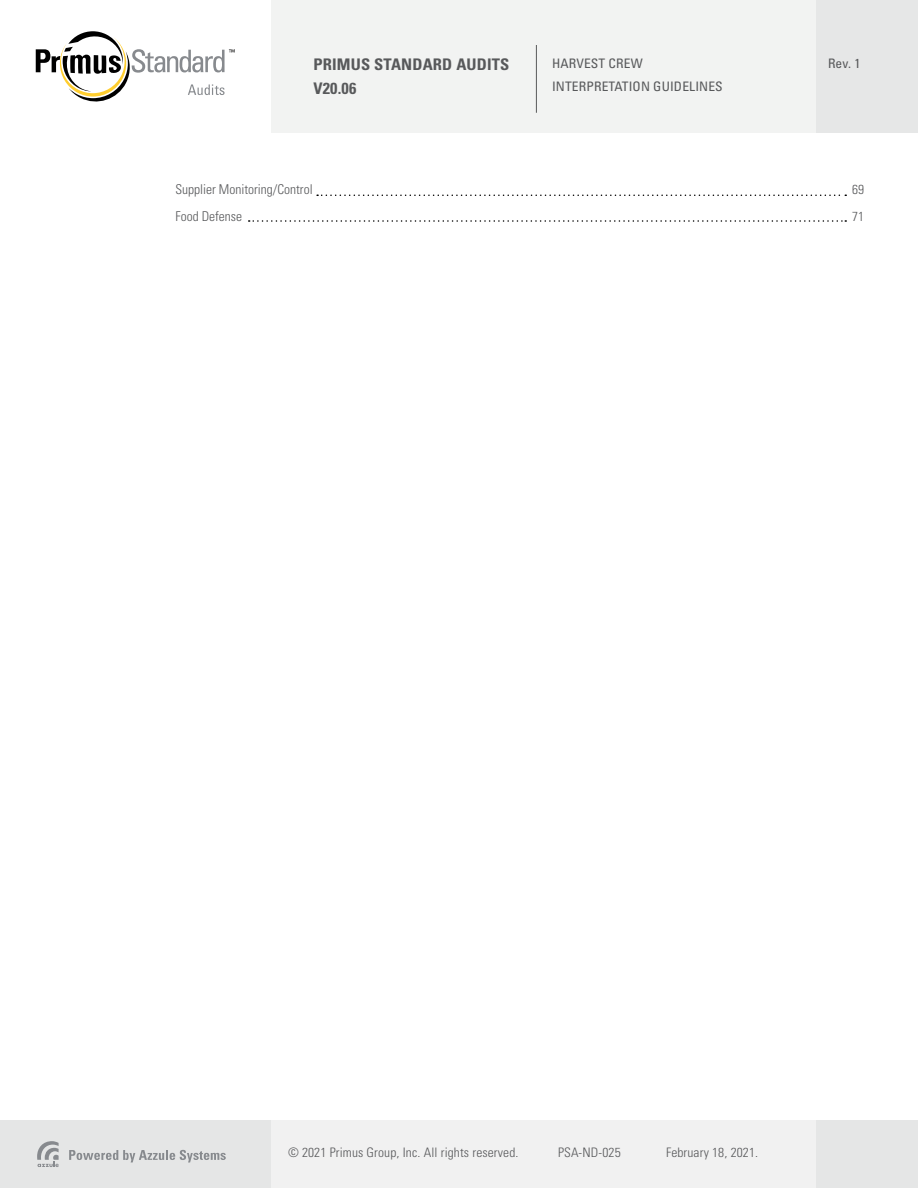
<style>
.page{position:relative;width:918px;height:1188px;background:#fff}
.page>*{position:absolute;margin:0;border:0;box-sizing:border-box;transform-origin:0 0}
.t1{font:700 condensed 16.05px/24px "Univers LT Std";letter-spacing:.01em;color:#58595b}
.t2{font:300 condensed 13.5px/27px "Univers LT Std";color:#58595b}
.t3{font:300 condensed 13.05px/27px "Univers LT Std";letter-spacing:.01em;color:#58595b}
.t4{font:condensed 13.05px/22.5px "Univers LT Std";letter-spacing:.01em;color:#58595b}
</style>
<div class="page">
<div style="left:0;top:0;width:918px;height:132px;background:#f2f3f2"></div>
<div style="left:816px;top:0;width:102px;height:132px;background:#e6e7e7"></div>
<div style="left:0;top:0;width:270px;height:133px;background:#fff"></div>
<svg style="left:36px;top:31px;width:199px;height:71px"></svg>
<div style="left:0;top:1121px;width:918px;height:67px;background:#f1f1f1"></div>
<div style="left:817px;top:1121px;width:101px;height:67px;background:#e5e6e6"></div>
<div style="left:0;top:1120px;width:270px;height:68px;background:#e5e6e6"></div>
<svg style="left:69px;top:1150px;width:157px;height:12px"></svg>
<svg style="left:37px;top:1141px;width:22px;height:26px"></svg>
<hr style="left:536px;top:45px;width:1px;height:68px;background:#58595b">
<svg style="left:249px;top:220px;width:597px;height:2px"></svg>
<svg style="left:317px;top:195px;width:529px;height:1px"></svg>
<p class="t1" style="left:314px;top:53px;width:197px">PRIMUS STANDARD AUDITS<br>V20.06</p>
<p class="t4" style="left:552px;top:52px;width:172px">HARVEST CREW<br>INTERPRETATION GUIDELINES</p>
<p class="t4" style="left:828px;top:52px;width:34px">Rev. 1</p>
<p class="t2" style="left:176px;top:176px;width:139px">Supplier Monitoring/Control<br>Food Defense</p>
<p class="t3" style="left:852px;top:176px;width:14px">69<br>71</p>
<p class="t3" style="left:288px;top:1139px;width:232px">© 2021 Primus Group, Inc. All rights reserved.</p>
<p class="t3" style="left:558px;top:1139px;width:64px">PSA-ND-025</p>
<p class="t3" style="left:666px;top:1139px;width:94px">February 18, 2021.</p>
</div>
